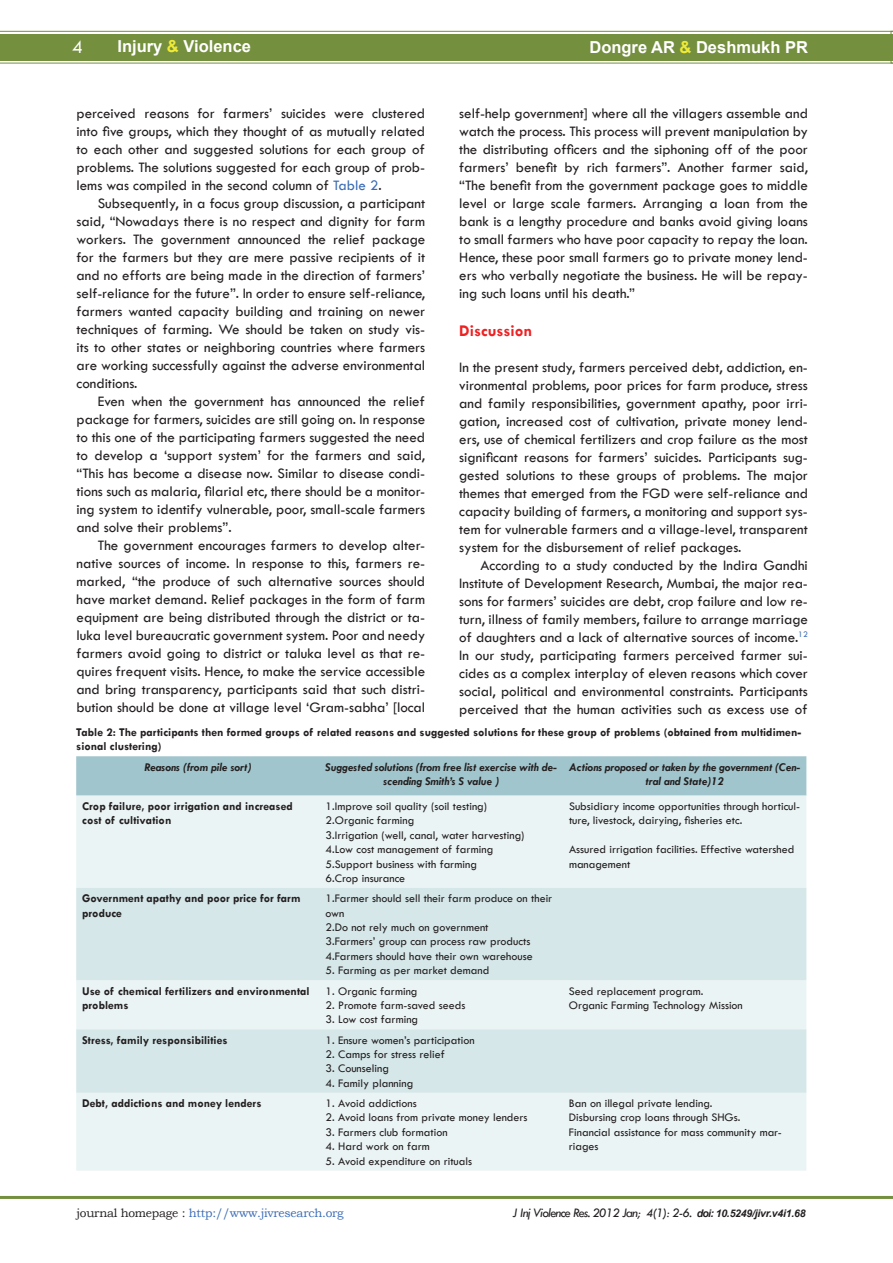
<style>
.page{position:relative;width:893px;height:1263px;background:#fff}
.page>*{position:absolute;margin:0;border:0;box-sizing:border-box;transform-origin:0 0}
.t1{font:19.5px "Tw Cen";color:#fff}
.t2{font:700 16.5px "Arial";color:#fff}
.t3{font:700 16.5px "Tw Cen";color:#ee2123}
.t4{font:15px/18px "Tw Cen";color:#231f20;text-align:justify}
.t5{font:italic 13.5px "Tw Cen";letter-spacing:-.06em;color:#231f20}
.t6{font:12px/14.4px "Tw Cen";color:#231f20}
.t7{font:700 12px/14.4px "Tw Cen";color:#231f20}
.t8{font:italic 700 12px/14.4px "Tw Cen";color:#231f20;text-align:center}
.t9{font:12px "Bookman Old Style";letter-spacing:-.02em;color:#3b6cb5}
.s1{color:#efea37}
.s2{color:#3b6cb5}
.s3{color:#231f20}
.s4{font-family:"Arial";font-weight:700;font-size:10.5px}
</style>
<div class="page">
<hr style="left:0;top:1196px;width:893px;height:3px;background:#748f3e">
<svg style="left:0;top:30px;width:893px;height:34px;background:#889f5a"></svg>
<div style="left:76px;top:756px;width:730px;height:40px;background:#a0c5cc"></div>
<div style="left:76px;top:796px;width:730px;height:375px;background:#ebf4f5"></div>
<svg style="left:76px;top:888px;width:730px;height:205px;background:#dbeaeb"></svg>
<h1 class="t1" style="left:72px;top:35px;width:12px">4</h1>
<p class="t2" style="left:117px;top:36px;width:135px">Injury <span class="s1">&amp;</span> Violence</p>
<p class="t2" style="left:589px;top:37px;width:220px">Dongre AR <span class="s1">&amp;</span> Deshmukh PR</p>
<p class="t4" style="left:77px;top:105px;width:350px">perceived reasons for farmers’ suicides were clustered into five groups, which they thought of as mutually related to each other and suggested solutions for each group of problems. The solutions suggested for each group of prob&shy;lems was compiled in the second column of <span class="s2">Table 2</span>.</p>
<p class="t4" style="left:77px;top:195px;width:350px;text-indent:21px">Subsequently, in a focus group discussion, a participant said, “Nowadays there is no respect and dignity for farm workers. The government announced the relief package for the farmers but they are mere passive recipients of it and no efforts are being made in the direction of farmers’ self-reliance for the future”. In order to ensure self-reliance, farmers wanted capacity building and training on newer techniques of farming. We should be taken on study vis&shy;its to other states or neighboring countries where farmers are working successfully against the adverse environmental conditions.</p>
<p class="t4" style="left:77px;top:393px;width:350px;text-indent:21px">Even when the government has announced the relief package for farmers, suicides are still going on. In response to this one of the participating farmers suggested the need to develop a ‘support system’ for the farmers and said, “This has become a disease now. Similar to disease condi&shy;tions such as malaria, filarial etc, there should be a monitor&shy;ing system to identify vulnerable, poor, small-scale farmers and solve their problems”.</p>
<p class="t4" style="left:77px;top:537px;width:350px;text-indent:21px">The government encourages farmers to develop alter&shy;native sources of income. In response to this, farmers re&shy;marked, “the produce of such alternative sources should have market demand. Relief packages in the form of farm equipment are being distributed through the district or ta&shy;luka level bureaucratic government system. Poor and needy farmers avoid going to district or taluka level as that re&shy;quires frequent visits. Hence, to make the service accessible and bring transparency, participants said that such distri&shy;bution should be done at village level ‘Gram-sabha’ [local</p>
<p class="t4" style="left:459px;top:105px;width:350px">self-help government] where all the villagers assemble and watch the process. This process will prevent manipulation by the distributing officers and the siphoning off of the poor farmers’ benefit by rich farmers”. Another farmer said, “The benefit from the government package goes to middle level or large scale farmers. Arranging a loan from the bank is a lengthy procedure and banks avoid giving loans to small farmers who have poor capacity to repay the loan.<br>Hence, these poor small farmers go to private money lend&shy;ers who verbally negotiate the business. He will be repay&shy;ing such loans until his death.”</p>
<p class="t3" style="left:459px;top:321px;width:75px">Discussion</p>
<p class="t4" style="left:459px;top:358px;width:350px">In the present study, farmers perceived debt, addiction, en&shy;vironmental problems, poor prices for farm produce, stress and family responsibilities, government apathy, poor irri&shy;gation, increased cost of cultivation, private money lend&shy;ers, use of chemical fertilizers and crop failure as the most significant reasons for farmers’ suicides. Participants sug&shy;gested solutions to these groups of problems. The major themes that emerged from the FGD were self-reliance and capacity building of farmers, a monitoring and support sys&shy;tem for vulnerable farmers and a village-level, transparent system for the disbursement of relief packages.</p>
<p class="t4" style="left:459px;top:556px;width:350px;text-indent:21px">According to a study conducted by the Indira Gandhi Institute of Development Research, Mumbai, the major rea&shy;sons for farmers’ suicides are debt, crop failure and low re&shy;turn, illness of family members, failure to arrange marriage of daughters and a lack of alternative sources of income.<sup>12<br></sup>In our study, participating farmers perceived farmer sui&shy;cides as a complex interplay of eleven reasons which cover social, political and environmental constraints. Participants perceived that the human activities such as excess use of</p>
<p class="t7" style="left:76px;top:724px;width:726px">Table 2: The participants then formed groups of related reasons and suggested solutions for these group of problems (obtained from multidimen&shy;sional clustering)</p>
<p class="t8" style="left:144px;top:759px;width:109px">Reasons (from pile sort)</p>
<p class="t8" style="left:326px;top:759px;width:233px">Suggested solutions (from free list exercise with de&shy;scending Smith’s S value )</p>
<p class="t8" style="left:569px;top:759px;width:233px">Actions proposed or taken by the government (Cen&shy;tral and State)12</p>
<p class="t7" style="left:82px;top:799px;width:212px">Crop failure, poor irrigation and increased cost of cultivation</p>
<p class="t6" style="left:326px;top:799px;width:200px">1.Improve soil quality (soil testing)<br>2.Organic farming<br>3.Irrigation (well, canal, water harvesting)<br>4.Low cost management of farming<br>5.Support business with farming<br>6.Crop insurance</p>
<p class="t6" style="left:569px;top:799px;width:233px">Subsidiary income opportunities through horticul&shy;ture, livestock, dairying, fisheries etc.</p>
<p class="t6" style="left:569px;top:842px;width:227px">Assured irrigation facilities. Effective watershed management</p>
<p class="t7" style="left:82px;top:891px;width:220px">Government apathy and poor price for farm produce</p>
<p class="t6" style="left:326px;top:891px;width:228px">1.Farmer should sell their farm produce on their own<br>2.Do not rely much on government<br>3.Farmers’ group can process raw products 4.Farmers should have their own warehouse</p>
<p class="t6" style="left:326px;top:963px;width:165px">5. Farming as per market demand</p>
<p class="t7" style="left:82px;top:983px;width:229px">Use of chemical fertilizers and environmental problems</p>
<p class="t6" style="left:326px;top:983px;width:93px">1. Organic farming</p>
<p class="t6" style="left:326px;top:998px;width:141px">2. Promote farm-saved seeds</p>
<p class="t6" style="left:326px;top:1012px;width:94px">3. Low cost farming</p>
<p class="t7" style="left:82px;top:1032px;width:147px">Stress, family responsibilities</p>
<p class="t6" style="left:326px;top:1032px;width:151px">1. Ensure women’s participation</p>
<p class="t6" style="left:326px;top:1047px;width:121px">2. Camps for stress relief</p>
<p class="t6" style="left:326px;top:1061px;width:65px">3. Counseling</p>
<p class="t6" style="left:326px;top:1076px;width:89px">4. Family planning</p>
<p class="t7" style="left:82px;top:1096px;width:181px">Debt, addictions and money lenders</p>
<p class="t6" style="left:326px;top:1096px;width:93px">1. Avoid addictions</p>
<p class="t6" style="left:326px;top:1110px;width:203px">2. Avoid loans from private money lenders</p>
<p class="t6" style="left:326px;top:1125px;width:124px">3. Farmers club formation</p>
<p class="t6" style="left:326px;top:1139px;width:106px">4. Hard work on farm</p>
<p class="t6" style="left:326px;top:1154px;width:148px">5. Avoid expenditure on rituals</p>
<p class="t6" style="left:569px;top:983px;width:175px">Seed replacement program.<br>Organic Farming Technology Mission</p>
<p class="t6" style="left:569px;top:1096px;width:214px">Ban on illegal private lending.<br>Disbursing crop loans through SHGs.<br>Financial assistance for mass community mar&shy;riages</p>
<p class="t9" style="left:77px;top:1205px;width:269px"><span class="s3">journal homepage :</span> http://www.jivresearch.org</p>
<p class="t5" style="left:513px;top:1204px;width:295px">J Inj Violence Res. 2012 Jan; 4(1): 2-6. <span class="s4">doi: 10.5249/jivr.v4i1.68</span></p>
</div>
